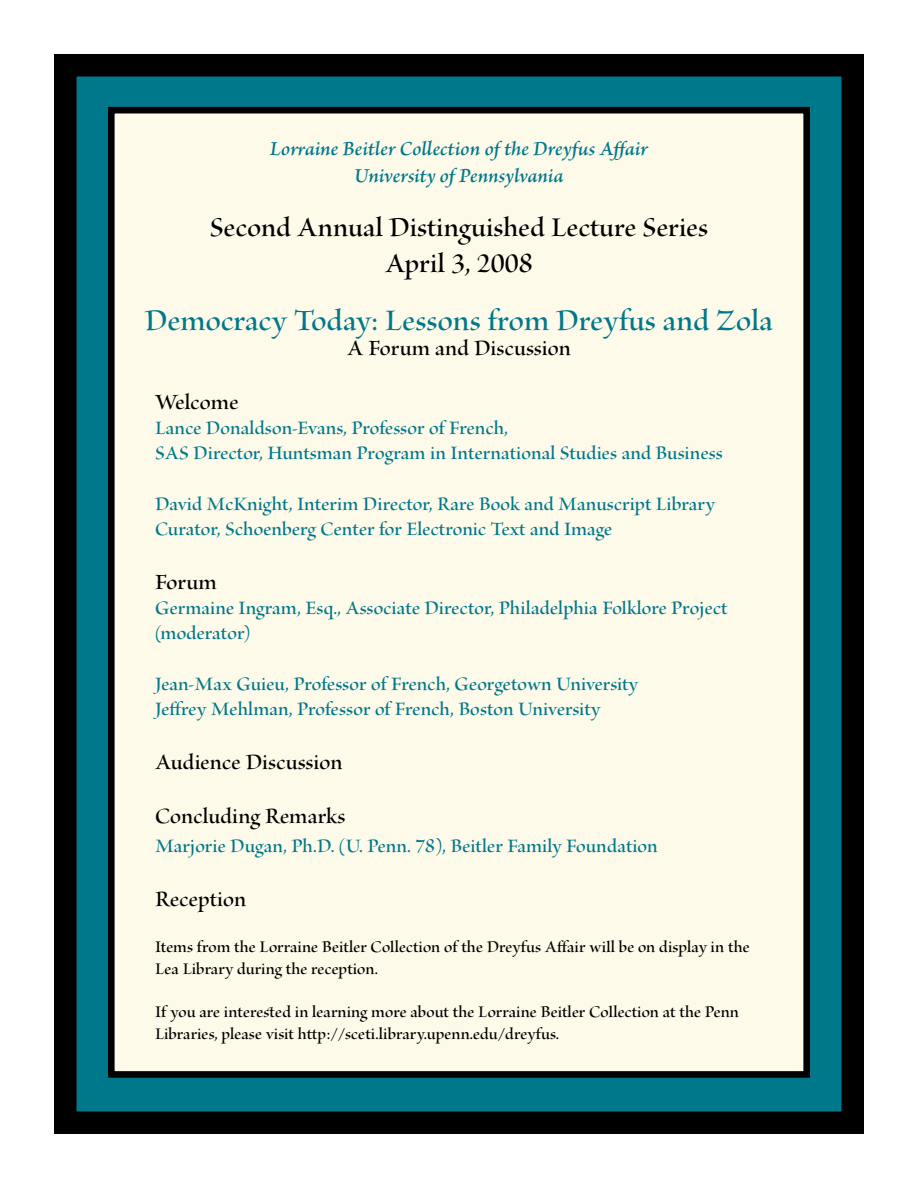
<style>
.page{position:relative;width:918px;height:1188px;background:#fff}
.page>*{position:absolute;margin:0;border:0;box-sizing:border-box;transform-origin:0 0}
.t1{font:33px "Brioso Pro Semibold Disp";letter-spacing:.005em;color:#00788b}
.t2{font:30px "Brioso Pro Semibold Disp";letter-spacing:.005em;color:#000}
.t3{font:24px "Brioso Pro Semibold Disp";letter-spacing:.005em;color:#000}
.t4{font:21px/25.2px "Brioso Pro Semibold Disp";letter-spacing:.005em;color:#00788b}
.t5{font:italic 600 21px "Brioso Pro";color:#00788b}
.t6{font:18px/21.6px "Brioso Pro Semibold Disp";letter-spacing:.005em;color:#000}
</style>
<div class="page">
<div style="left:54px;top:54px;width:810px;height:1080px;background:#00788b;border:22px solid #000"></div>
<div style="left:111px;top:110px;width:696px;height:964px;background:#fefae9"></div>
<div style="left:108px;top:107px;width:702px;height:971px;border:7px solid #000"></div>
<p class="t5" style="left:270px;top:136px;width:380px">Lorraine Beitler Collection of the Dreyfus Affair</p>
<p class="t5" style="left:354px;top:163px;width:211px">University of Pennsylvania</p>
<p class="t2" style="left:210px;top:212px;width:500px">Second Annual Distinguished Lecture Series</p>
<p class="t2" style="left:385px;top:248px;width:149px">April 3, 2008</p>
<p class="t1" style="left:145px;top:303px;width:630px">Democracy Today: Lessons from Dreyfus and Zola</p>
<p class="t3" style="left:347px;top:336px;width:225px">A Forum and Discussion</p>
<p class="t3" style="left:155px;top:389px;width:85px">Welcome</p>
<p class="t4" style="left:155px;top:416px;width:354px">Lance Donaldson-Evans, Professor of French,</p>
<p class="t4" style="left:155px;top:442px;width:569px">SAS Director, Huntsman Program in International Studies and Business</p>
<p class="t4" style="left:155px;top:492px;width:561px">David McKnight, Interim Director, Rare Book and Manuscript Library</p>
<p class="t4" style="left:155px;top:517px;width:459px">Curator, Schoenberg Center for Electronic Text and Image</p>
<p class="t3" style="left:155px;top:569px;width:63px">Forum</p>
<p class="t4" style="left:155px;top:596px;width:574px">Germaine Ingram, Esq., Associate Director, Philadelphia Folklore Project (moderator)</p>
<p class="t4" style="left:155px;top:672px;width:484px">Jean-Max Guieu, Professor of French, Georgetown University</p>
<p class="t4" style="left:155px;top:697px;width:447px">Jeffrey Mehlman, Professor of French, Boston University</p>
<p class="t3" style="left:155px;top:749px;width:189px">Audience Discussion</p>
<p class="t3" style="left:155px;top:803px;width:192px">Concluding Remarks</p>
<p class="t4" style="left:155px;top:834px;width:504px">Marjorie Dugan, Ph.D. (U. Penn. 78), Beitler Family Foundation</p>
<p class="t3" style="left:155px;top:886px;width:93px">Reception</p>
<p class="t6" style="left:155px;top:937px;width:596px">Items from the Lorraine Beitler Collection of the Dreyfus Affair will be on display in the<br>Lea Library during the reception.</p>
<p class="t6" style="left:155px;top:1002px;width:585px">If you are interested in learning more about the Lorraine Beitler Collection at the Penn<br>Libraries, please visit http://sceti.library.upenn.edu/dreyfus.</p>
</div>
